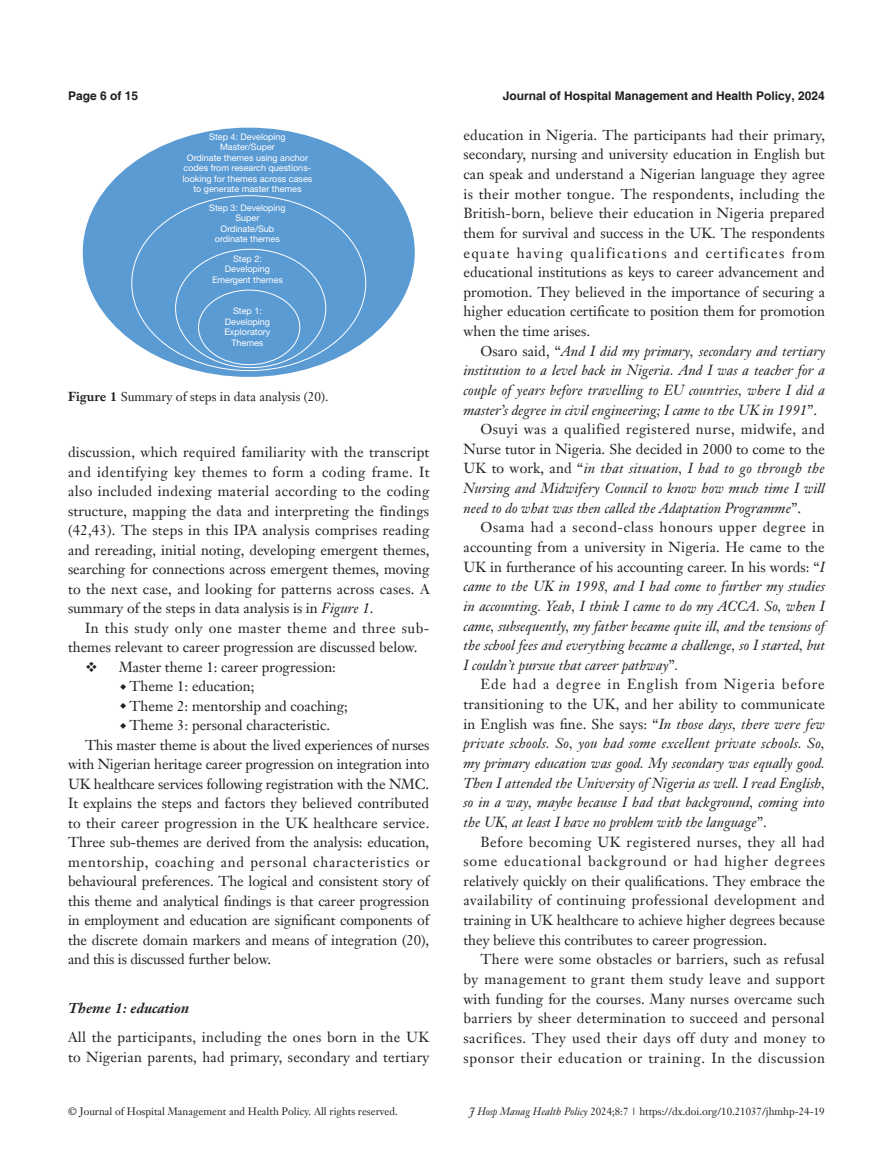
<style>
.page{position:relative;width:893px;height:1170px;background:#fff}
.page>*{position:absolute;margin:0;border:0;box-sizing:border-box;transform-origin:0 0}
.t1{font:14.25px/19.5px "Janson Text LT";letter-spacing:.005em;color:#231f20;text-align:justify}
.t2{font:italic 14.25px "Janson Text LT";color:#231f20}
.t3{font:14.25px "Janson Text LT";letter-spacing:.035em;color:#231f20}
.t4{font:14.25px "Janson Text LT";letter-spacing:.03em;color:#231f20}
.t5{font:14.25px "Janson Text LT";letter-spacing:.045em;color:#231f20}
.t6{font:14.25px "Janson Text LT";letter-spacing:.06em;color:#231f20}
.t7{font:14.25px "Janson Text LT";letter-spacing:.055em;color:#231f20}
.t8{font:italic 700 14.25px "Janson Text LT";color:#231f20}
.t9{font:12.75px "Janson Text LT";color:#231f20}
.t10{font:700 12px "Helvetica";color:#231f20}
.t11{font:10.5px "Janson Text LT";color:#231f20}
.t12{font:9px/10.5px "Helvetica Neue LT Pro";color:#fff;text-align:center}
.s1{font-weight:700}
.s2{font-style:italic}
.s3{font-style:normal}
</style>
<div class="page">
<div style="left:83px;top:128px;width:332px;height:249px;background:#5b9bd4;border-radius:50%"></div>
<p class="t10" style="left:68px;top:88px;width:72px">Page 6 of 15</p>
<p class="t10" style="left:503px;top:88px;width:324px">Journal of Hospital Management and Health Policy, 2024</p>
<p class="t12" style="left:183px;top:131px;width:131px">Step 4: Developing<br>Master/Super<br>Ordinate themes using anchor codes from research questions&shy;looking for themes across cases to generate master themes</p>
<p class="t12" style="left:209px;top:202px;width:78px">Step 3: Developing<br>Super<br>Ordinate/Sub ordinate themes</p>
<p class="t12" style="left:212px;top:253px;width:72px">Step 2:<br>Developing<br>Emergent themes</p>
<p class="t12" style="left:224px;top:306px;width:47px">Step 1:<br>Developing<br>Exploratory<br>Themes</p>
<p class="t9" style="left:68px;top:388px;width:262px"><span class="s1">Figure 1</span> Summary of steps in data analysis (20).</p>
<p class="t1" style="left:68px;top:442px;width:363px">discussion, which required familiarity with the transcript and identifying key themes to form a coding frame. It also included indexing material according to the coding structure, mapping the data and interpreting the findings (42,43). The steps in this IPA analysis comprises reading and rereading, initial noting, developing emergent themes, searching for connections across emergent themes, moving to the next case, and looking for patterns across cases. A summary of the steps in data analysis is in <span class="s2">Figure 1</span>.</p>
<p class="t1" style="left:68px;top:618px;width:363px;text-indent:17px">In this study only one master theme and three sub&shy;themes relevant to career progression are discussed below.</p>
<p class="t1" style="left:85px;top:657px;width:252px">❖ Master theme 1: career progression:</p>
<p class="t1" style="left:129px;top:676px;width:127px">Theme 1: education;</p>
<p class="t1" style="left:129px;top:696px;width:220px">Theme 2: mentorship and coaching;</p>
<p class="t1" style="left:129px;top:715px;width:202px">Theme 3: personal characteristic.</p>
<p class="t1" style="left:85px;top:735px;width:346px">This master theme is about the lived experiences of nurses</p>
<p class="t1" style="left:68px;top:754px;width:363px">with Nigerian heritage career progression on integration into</p>
<p class="t1" style="left:68px;top:774px;width:363px">UK healthcare services following registration with the NMC.</p>
<p class="t1" style="left:68px;top:793px;width:363px">It explains the steps and factors they believed contributed</p>
<p class="t1" style="left:68px;top:813px;width:363px">to their career progression in the UK healthcare service.</p>
<p class="t1" style="left:68px;top:832px;width:363px">Three sub-themes are derived from the analysis: education,</p>
<p class="t7" style="left:68px;top:852px;width:363px">mentorship, coaching and personal characteristics or</p>
<p class="t1" style="left:68px;top:871px;width:363px">behavioural preferences. The logical and consistent story of</p>
<p class="t1" style="left:68px;top:890px;width:363px">this theme and analytical findings is that career progression</p>
<p class="t1" style="left:68px;top:910px;width:363px">in employment and education are significant components of</p>
<p class="t1" style="left:68px;top:929px;width:363px">the discrete domain markers and means of integration (20),</p>
<p class="t1" style="left:68px;top:949px;width:205px">and this is discussed further below.</p>
<p class="t8" style="left:68px;top:998px;width:123px">Theme 1: education</p>
<p class="t1" style="left:68px;top:1027px;width:363px">All the participants, including the ones born in the UK to Nigerian parents, had primary, secondary and tertiary</p>
<p class="t1" style="left:463px;top:125px;width:363px">education in Nigeria. The participants had their primary, secondary, nursing and university education in English but can speak and understand a Nigerian language they agree is their mother tongue. The respondents, including the British-born, believe their education in Nigeria prepared them for survival and success in the UK. The respondents equate having qualifications and certificates from educational institutions as keys to career advancement and promotion. They believed in the importance of securing a higher education certificate to position them for promotion when the time arises.</p>
<p class="t2" style="left:480px;top:342px;width:346px"><span class="s3">Osaro said, “</span>And I did my primary, secondary and tertiary</p>
<p class="t2" style="left:463px;top:361px;width:363px">institution to a level back in Nigeria. And I was a teacher for a</p>
<p class="t2" style="left:463px;top:381px;width:363px">couple of years before travelling to EU countries, where I did a</p>
<p class="t2" style="left:463px;top:401px;width:355px">master’s degree in civil engineering; I came to the UK in 1991<span class="s3">”.</span></p>
<p class="t4" style="left:480px;top:420px;width:346px">Osuyi was a qualified registered nurse, midwife, and</p>
<p class="t1" style="left:463px;top:439px;width:363px">Nurse tutor in Nigeria. She decided in 2000 to come to the</p>
<p class="t2" style="left:463px;top:459px;width:363px"><span class="s3">UK to work, and “</span>in that situation, I had to go through the</p>
<p class="t2" style="left:463px;top:479px;width:363px">Nursing and Midwifery Council to know how much time I will</p>
<p class="t2" style="left:463px;top:499px;width:339px">need to do what was then called the Adaptation Programme<span class="s3">”.</span></p>
<p class="t5" style="left:480px;top:518px;width:346px">Osama had a second-class honours upper degree in</p>
<p class="t1" style="left:463px;top:537px;width:363px">accounting from a university in Nigeria. He came to the</p>
<p class="t1" style="left:463px;top:557px;width:363px">UK in furtherance of his accounting career. In his words: “<span class="s2">I</span></p>
<p class="t2" style="left:463px;top:577px;width:363px">came to the UK in 1998, and I had come to further my studies</p>
<p class="t2" style="left:463px;top:597px;width:363px">in accounting. Yeah, I think I came to do my ACCA. So, when I</p>
<p class="t2" style="left:463px;top:616px;width:363px">came, subsequently, my father became quite ill, and the tensions of</p>
<p class="t2" style="left:463px;top:636px;width:363px">the school fees and everything became a challenge, so I started, but</p>
<p class="t2" style="left:463px;top:656px;width:216px">I couldn’t pursue that career pathway<span class="s3">”</span>.</p>
<p class="t6" style="left:480px;top:675px;width:346px">Ede had a degree in English from Nigeria before</p>
<p class="t1" style="left:463px;top:694px;width:363px">transitioning to the UK, and her ability to communicate</p>
<p class="t1" style="left:463px;top:713px;width:363px">in English was fine. She says: “<span class="s2">In those days, there were few</span></p>
<p class="t2" style="left:463px;top:734px;width:363px">private schools. So, you had some excellent private schools. So,</p>
<p class="t2" style="left:463px;top:754px;width:363px">my primary education was good. My secondary was equally good.</p>
<p class="t2" style="left:463px;top:773px;width:363px">Then I attended the University of Nigeria as well. I read English,</p>
<p class="t2" style="left:463px;top:793px;width:363px">so in a way, maybe because I had that background, coming into</p>
<p class="t2" style="left:463px;top:813px;width:305px">the UK, at least I have no problem with the language<span class="s3">”.</span></p>
<p class="t3" style="left:480px;top:832px;width:346px">Before becoming UK registered nurses, they all had</p>
<p class="t6" style="left:463px;top:852px;width:363px">some educational background or had higher degrees</p>
<p class="t1" style="left:463px;top:870px;width:363px">relatively quickly on their qualifications. They embrace the</p>
<p class="t4" style="left:463px;top:891px;width:363px">availability of continuing professional development and</p>
<p class="t1" style="left:463px;top:910px;width:363px">training in UK healthcare to achieve higher degrees because</p>
<p class="t1" style="left:463px;top:929px;width:305px">they believe this contributes to career progression.</p>
<p class="t1" style="left:480px;top:949px;width:346px">There were some obstacles or barriers, such as refusal</p>
<p class="t3" style="left:463px;top:969px;width:363px">by management to grant them study leave and support</p>
<p class="t1" style="left:463px;top:988px;width:363px">with funding for the courses. Many nurses overcame such</p>
<p class="t1" style="left:463px;top:1008px;width:363px">barriers by sheer determination to succeed and personal</p>
<p class="t3" style="left:463px;top:1028px;width:363px">sacrifices. They used their days off duty and money to</p>
<p class="t5" style="left:463px;top:1048px;width:363px">sponsor their education or training. In the discussion</p>
<p class="t11" style="left:68px;top:1104px;width:331px">© Journal of Hospital Management and Health Policy. All rights reserved.</p>
<p class="t11" style="left:470px;top:1104px;width:357px"><span class="s2">J Hosp Manag Health Policy</span> 2024;8:7 | https://dx.doi.org/10.21037/jhmhp-24-19</p>
</div>
